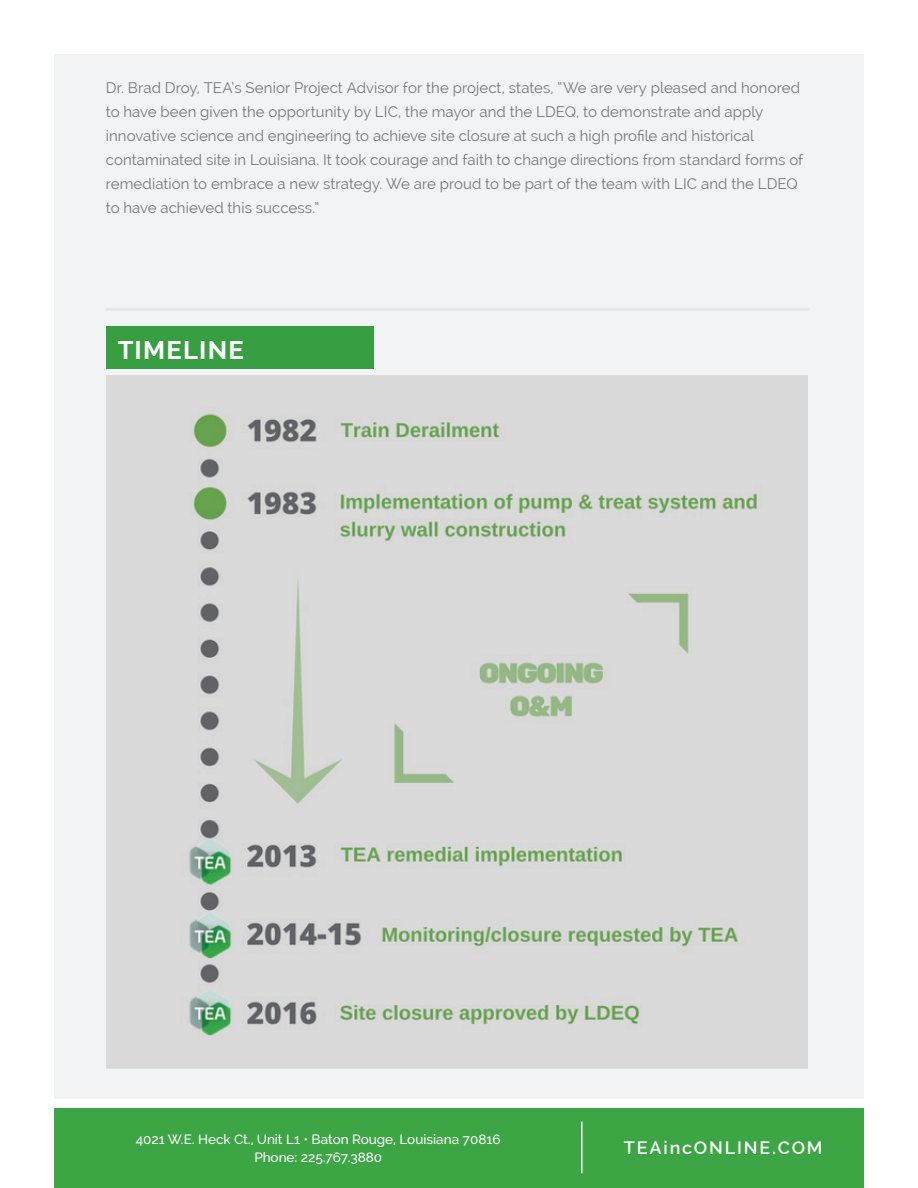
<style>
.page{position:relative;width:918px;height:1188px;background:#fff}
.page>*{position:absolute;margin:0;border:0;box-sizing:border-box;transform-origin:0 0}
.t1{font:700 25.5px "Raleway";letter-spacing:.05em;color:#fff}
.t2{font:600 18px "Raleway";letter-spacing:.1em;color:#fff}
.t3{font:15px/24px "Raleway";letter-spacing:.005em;color:#76787b}
.t4{font:500 13.5px/18px "Raleway";color:#fff;text-align:center}
</style>
<div class="page">
<div style="left:54px;top:54px;width:810px;height:1044px;background:#f2f3f4"></div>
<div style="left:54px;top:1108px;width:810px;height:80px;background:#3ca645"></div>
<hr style="left:581px;top:1122px;width:2px;height:51px;background:#fff">
<hr style="left:105px;top:308px;width:705px;height:3px;background:#e6e7e9">
<img style="left:107px;top:376px;width:700px;height:692px">
<div style="left:106px;top:326px;width:268px;height:42px;background:#389e42"></div>
<p class="t3" style="left:106px;top:76px;width:699px">Dr. Brad Droy, TEA’s Senior Project Advisor for the project, states, “We are very pleased and honored to have been given the opportunity by LIC, the mayor and the LDEQ, to demonstrate and apply innovative science and engineering to achieve site closure at such a high profile and historical contaminated site in Louisiana. It took courage and faith to change directions from standard forms of remediation to embrace a new strategy. We are proud to be part of the team with LIC and the LDEQ to have achieved this success.”</p>
<h1 class="t1" style="left:118px;top:335px;width:128px">TIMELINE</h1>
<p class="t4" style="left:136px;top:1130px;width:366px">4021 W.E. Heck Ct., Unit L1 • Baton Rouge, Louisiana 70816<br>Phone: 225.767.3880</p>
<p class="t2" style="left:624px;top:1137px;width:200px">TEAincONLINE.COM</p>
</div>
